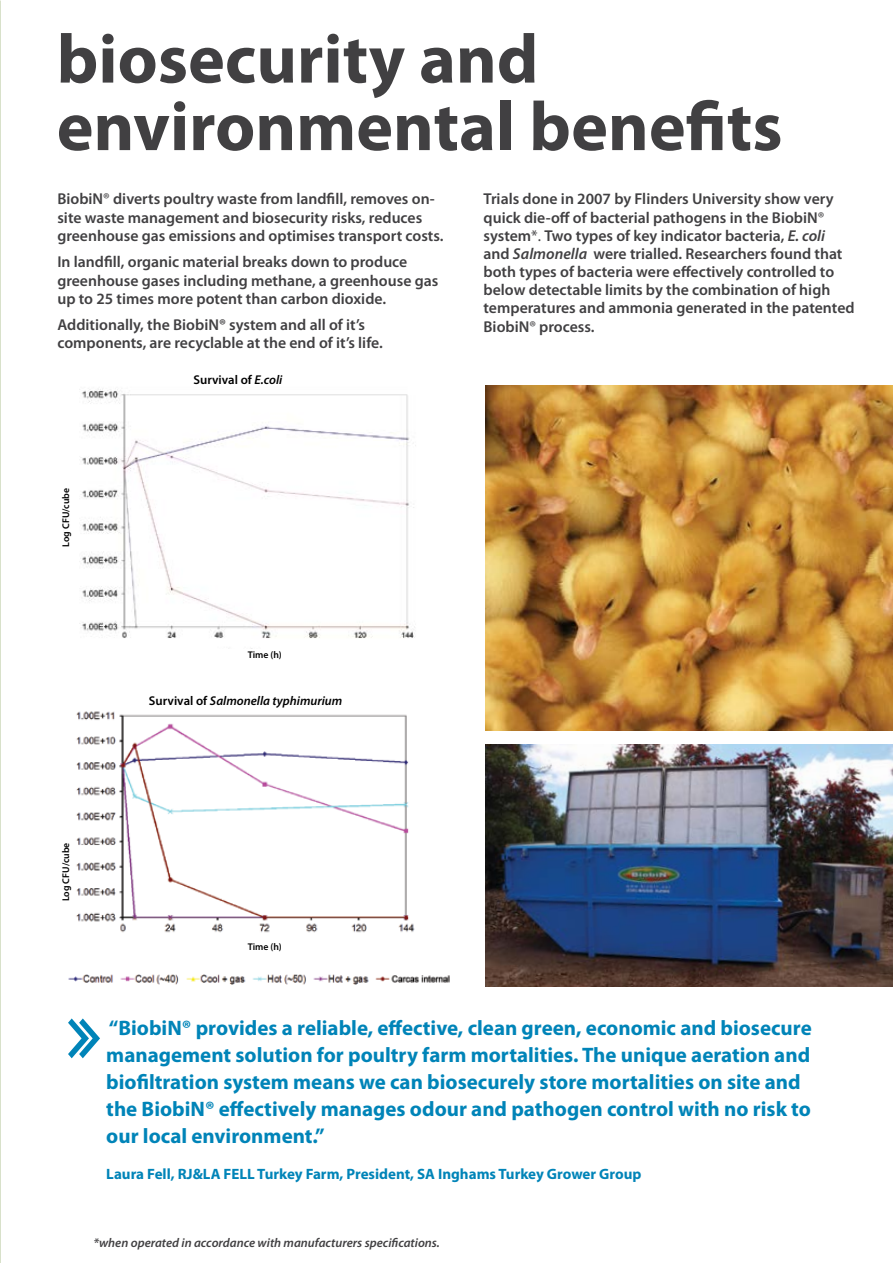
<style>
.page{position:relative;width:893px;height:1263px;background:#fff}
.page>*{position:absolute;margin:0;border:0;box-sizing:border-box;transform-origin:0 0}
.t1{font:700 69.75px/67.5px "Myriad Pro";color:#414042}
.t2{font:700 21px/27px "Myriad Pro";color:#0084b8}
.t3{font:600 15.75px/18.1px "Myriad Pro";color:#414042}
.t4{font:700 15px "Myriad Pro";color:#0084b8}
.t5{font:italic 600 12.75px "Myriad Pro";color:#414042}
.t6{font:italic 600 12.75px "Myriad Pro";color:#000}
.t7{font:600 12.75px "Myriad Pro";color:#000}
.t8{font:600 9.75px "Myriad Pro";color:#000}
.s1{font-weight:400}
.s2{font-style:italic}
.s3{font-style:normal}
</style>
<div class="page">
<img style="left:486px;top:744px;width:407px;height:242px">
<img style="left:0;top:196px;width:1px;height:359px">
<svg style="left:68px;top:1018px;width:32px;height:40px"></svg>
<img style="left:79px;top:389px;width:337px;height:249px">
<img style="left:76px;top:711px;width:339px;height:222px">
<img style="left:68px;top:974px;width:382px;height:10px">
<img style="left:485px;top:385px;width:408px;height:346px">
<h1 class="t1" style="left:57px;top:23px;width:727px">biosecurity and environmental benefits</h1>
<p class="t3" style="left:57px;top:190px;width:388px">BiobiN<span class="s1">®</span> diverts poultry waste from landfill, removes on&shy;site waste management and biosecurity risks, reduces greenhouse gas emissions and optimises transport costs.</p>
<p class="t3" style="left:57px;top:253px;width:382px">In landfill, organic material breaks down to produce greenhouse gases including methane, a greenhouse gas up to 25 times more potent than carbon dioxide.</p>
<p class="t3" style="left:57px;top:316px;width:327px">Additionally, the BiobiN® system and all of it’s components, are recyclable at the end of it’s life.</p>
<p class="t7" style="left:193px;top:371px;width:91px">Survival of <span class="s2">E.coli</span></p>
<p class="t3" style="left:484px;top:190px;width:373px">Trials done in 2007 by Flinders University show very quick die-off of bacterial pathogens in the BiobiN<span class="s1">® </span>system<span class="s1">*.</span> Two types of key indicator bacteria, <span class="s2">E. coli </span>and <span class="s2">Salmonella</span> were trialled. Researchers found that both types of bacteria were effectively controlled to below detectable limits by the combination of high temperatures and ammonia generated in the patented BiobiN<span class="s1">®</span> process.</p>
<p class="t8" style="left:60px;top:547px;width:60px;rotate:-90deg">Log CFU/cube</p>
<p class="t8" style="left:248px;top:648px;width:36px">Time (h)</p>
<p class="t6" style="left:149px;top:693px;width:195px"><span class="s3">Survival of</span> Salmonella typhimurium</p>
<p class="t8" style="left:60px;top:901px;width:60px;rotate:-90deg">Log CFU/cube</p>
<p class="t8" style="left:248px;top:941px;width:36px">Time (h)</p>
<p class="t2" style="left:106px;top:1014px;width:707px">“BiobiN® provides a reliable, effective, clean green, economic and biosecure management solution for poultry farm mortalities. The unique aeration and biofiltration system means we can biosecurely store mortalities on site and the BiobiN® effectively manages odour and pathogen control with no risk to our local environment.”</p>
<p class="t4" style="left:106px;top:1164px;width:537px">Laura Fell, RJ&amp;LA FELL Turkey Farm, President, SA Inghams Turkey Grower Group</p>
<p class="t5" style="left:94px;top:1234px;width:348px">*when operated in accordance with manufacturers specifications.</p>
</div>
